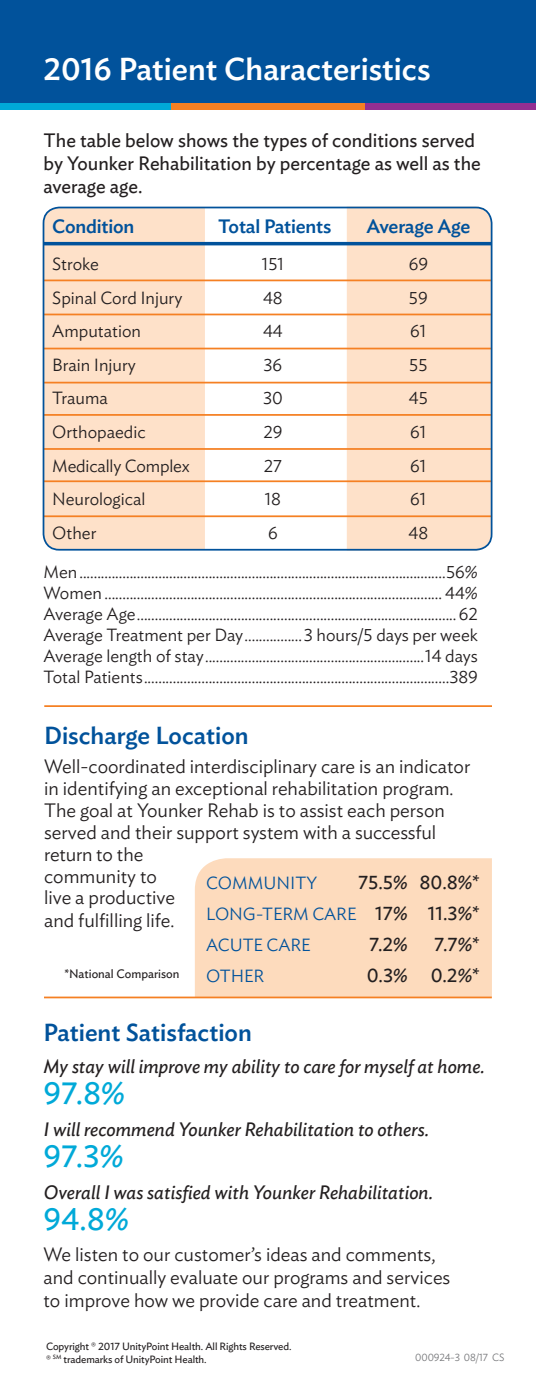
<style>
.page{position:relative;width:536px;height:1386px;background:#fff}
.page>*{position:absolute;margin:0;border:0;box-sizing:border-box;transform-origin:0 0}
.t1{font:500 31.5px "Ideal Sans";color:#fff}
.t2{font:31.5px "Ideal Sans";color:#00a9d8}
.t3{font:500 24.5px "Ideal Sans";color:#01529b}
.t4{font:300 19.25px/22.1px "Ideal Sans";color:#231f20}
.t5{font:italic 19.25px "Ideal Sans";color:#231f20}
.t6{font:19.25px/22.9px "Ideal Sans";color:#231f20}
.t7{font:500 19.25px "Ideal Sans";letter-spacing:-.01em;color:#01529b}
.t8{font:300 17.5px/21px "Ideal Sans";color:#231f20;text-align:justify}
.t9{font:300 17.5px/31px "Ideal Sans";letter-spacing:-.005em;color:#01529b}
.t10{font:12.25px "Ideal Sans";color:#231f20}
.t11{font:10.5px/12.6px "Ideal Sans";letter-spacing:-.01em;color:#231f20}
.t12{font:300 10.5px "Ideal Sans";letter-spacing:-.01em;color:#757679}
.s1{font-weight:400;font-size:19.25px;color:#231f20}
</style>
<div class="page">
<div style="left:43px;top:208px;width:162px;height:340px;background:#fee1c9"></div>
<div style="left:346px;top:207px;width:145px;height:341px;background:#fee1c9"></div>
<div style="left:170px;top:102px;width:195px;height:8px;background:#f58023"></div>
<div style="left:365px;top:102px;width:171px;height:8px;background:#942f92"></div>
<div style="left:0;top:102px;width:170px;height:8px;background:#00a9d8"></div>
<div style="left:0;top:0;width:536px;height:102px;background:#01529b"></div>
<div style="left:195px;top:858px;width:296px;height:139px;background:#fddbbd"></div>
<hr style="left:44px;top:705px;width:448px;height:2px;background:#f58023">
<hr style="left:44px;top:997px;width:447px;height:1px;background:#f58023">
<hr style="left:44px;top:280px;width:447px;height:1px;background:#f58023">
<hr style="left:44px;top:382px;width:447px;height:1px;background:#f58023">
<hr style="left:44px;top:515px;width:447px;height:2px;background:#f58023">
<hr style="left:44px;top:242px;width:447px;height:3px;background:#01529b">
<hr style="left:44px;top:314px;width:447px;height:1px;background:#f58023">
<hr style="left:44px;top:348px;width:447px;height:1px;background:#f58023">
<hr style="left:44px;top:414px;width:447px;height:2px;background:#f58023">
<hr style="left:44px;top:448px;width:447px;height:2px;background:#f58023">
<hr style="left:44px;top:480px;width:447px;height:2px;background:#f58023">
<div style="left:43px;top:207px;width:449px;height:344px;border:2px solid #01529b;border-radius:16px"></div>
<h1 class="t1" style="left:43px;top:45px;width:388px">2016 Patient Characteristics</h1>
<p class="t6" style="left:43px;top:128px;width:438px">The table below shows the types of conditions served by Younker Rehabilitation by percentage as well as the average age.</p>
<p class="t7" style="left:52px;top:212px;width:84px">Condition</p>
<p class="t7" style="left:218px;top:212px;width:115px">Total Patients</p>
<p class="t7" style="left:366px;top:212px;width:105px">Average Age</p>
<p class="t8" style="left:52px;top:252px;width:48px">Stroke</p>
<p class="t8" style="left:262px;top:252px;width:24px">151</p>
<p class="t8" style="left:408px;top:252px;width:21px">69</p>
<p class="t8" style="left:52px;top:286px;width:132px">Spinal Cord Injury</p>
<p class="t8" style="left:263px;top:286px;width:21px">48</p>
<p class="t8" style="left:409px;top:286px;width:20px">59</p>
<p class="t8" style="left:52px;top:319px;width:90px">Amputation</p>
<p class="t8" style="left:263px;top:319px;width:21px">44</p>
<p class="t8" style="left:410px;top:319px;width:18px">61</p>
<p class="t8" style="left:52px;top:353px;width:85px">Brain Injury</p>
<p class="t8" style="left:263px;top:353px;width:20px">36</p>
<p class="t8" style="left:409px;top:353px;width:20px">55</p>
<p class="t8" style="left:52px;top:386px;width:57px">Trauma</p>
<p class="t8" style="left:263px;top:386px;width:21px">30</p>
<p class="t8" style="left:409px;top:386px;width:20px">45</p>
<p class="t8" style="left:52px;top:420px;width:95px">Orthopaedic</p>
<p class="t8" style="left:263px;top:420px;width:21px">29</p>
<p class="t8" style="left:410px;top:420px;width:18px">61</p>
<p class="t8" style="left:52px;top:454px;width:139px">Medically Complex</p>
<p class="t8" style="left:263px;top:454px;width:20px">27</p>
<p class="t8" style="left:410px;top:454px;width:18px">61</p>
<p class="t8" style="left:52px;top:487px;width:95px">Neurological</p>
<p class="t8" style="left:265px;top:487px;width:18px">18</p>
<p class="t8" style="left:410px;top:487px;width:18px">61</p>
<p class="t8" style="left:52px;top:521px;width:46px">Other</p>
<p class="t8" style="left:268px;top:521px;width:11px">6</p>
<p class="t8" style="left:408px;top:521px;width:21px">48</p>
<p class="t8" style="left:43px;top:560px;width:435px">Men......................................................................................................56% Women .............................................................................................. 44% Average Age.........................................................................................62<br>Average Treatment per Day................3 hours/5 days per week Average length of stay.............................................................14 days Total Patients.....................................................................................389</p>
<h2 class="t3" style="left:44px;top:716px;width:206px">Discharge Location</h2>
<p class="t4" style="left:44px;top:754px;width:427px">Well-coordinated interdisciplinary care is an indicator in identifying an exceptional rehabilitation program.<br>The goal at Younker Rehab is to assist each person served and their support system with a successful return to the<br>community to<br>live a productive<br>and fulfilling life.</p>
<p class="t9" style="left:206px;top:866px;width:112px">COMMUNITY</p>
<p class="t6" style="left:358px;top:870px;width:123px">75.5% 80.8%*</p>
<p class="t9" style="left:206px;top:897px;width:275px">LONG-TERM CARE <span class="s1">17% 11.3%*<br></span>ACUTE CARE</p>
<p class="t6" style="left:369px;top:932px;width:40px">7.2%</p>
<p class="t6" style="left:434px;top:932px;width:47px">7.7%*</p>
<p class="t10" style="left:64px;top:964px;width:116px">*National Comparison</p>
<p class="t9" style="left:206px;top:959px;width:60px">OTHER</p>
<p class="t6" style="left:366px;top:963px;width:114px">0.3% 0.2%*</p>
<h2 class="t3" style="left:43px;top:1014px;width:210px">Patient Satisfaction</h2>
<p class="t5" style="left:43px;top:1052px;width:443px">My stay will improve my ability to care for myself at home.</p>
<h1 class="t2" style="left:43px;top:1070px;width:83px">97.8%</h1>
<p class="t5" style="left:43px;top:1115px;width:387px">I will recommend Younker Rehabilitation to others.</p>
<h1 class="t2" style="left:43px;top:1133px;width:82px">97.3%</h1>
<p class="t5" style="left:43px;top:1178px;width:391px">Overall I was satisfied with Younker Rehabilitation.</p>
<h1 class="t2" style="left:43px;top:1196px;width:87px">94.8%</h1>
<p class="t4" style="left:43px;top:1241px;width:408px;line-height:22.8px">We listen to our customer’s ideas and comments, and continually evaluate our programs and services to improve how we provide care and treatment.</p>
<p class="t11" style="left:46px;top:1339px;width:247px">Copyright ® 2017 UnityPoint Health. All Rights Reserved. ® <sup>SM</sup> trademarks of UnityPoint Health.</p>
<p class="t12" style="left:415px;top:1350px;width:91px">000924-3 08/17 CS</p>
</div>
